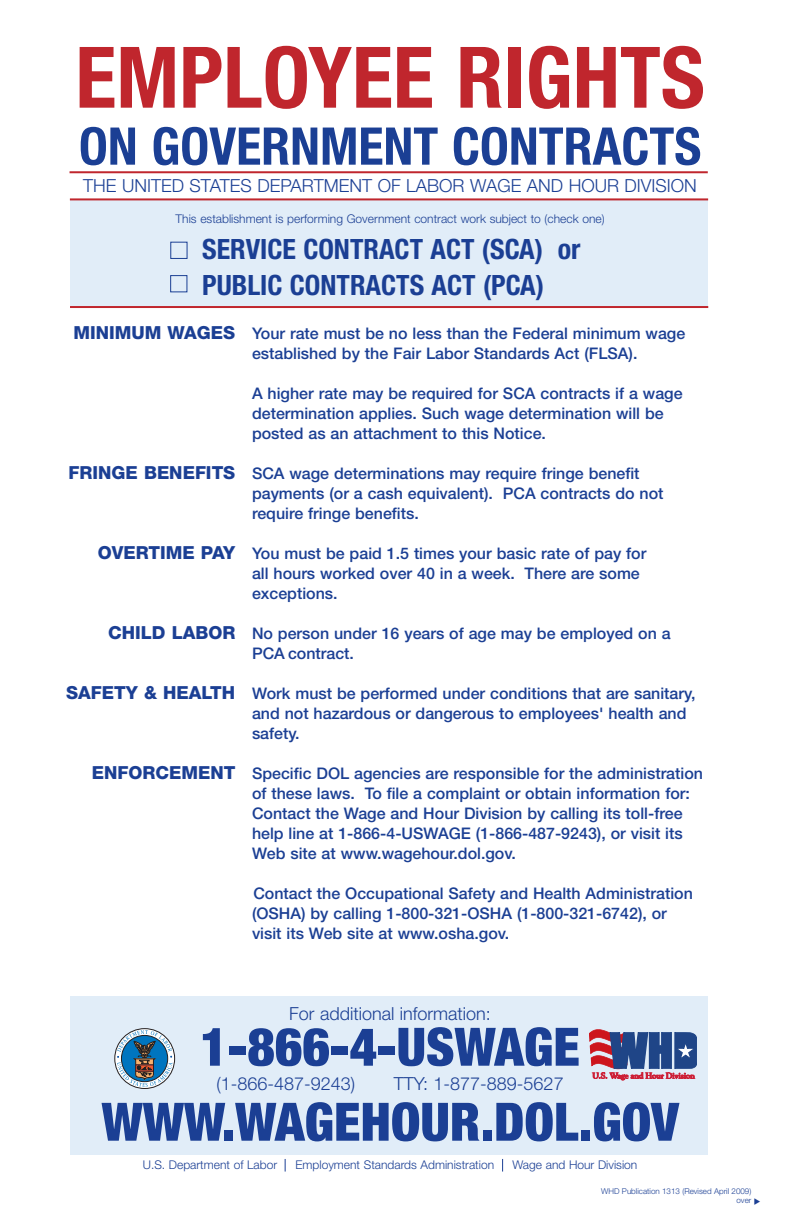
<style>
.page{position:relative;width:792px;height:1224px;background:#fff}
.page>*{position:absolute;margin:0;border:0;box-sizing:border-box;transform-origin:0 0}
.t1{font:700 condensed 85px "Helvetica Neue";color:#c0262d}
.t2{font:900 condensed 53px "Helvetica Neue";color:#1b3f94}
.t3{font:900 condensed 53px "Helvetica Neue";color:#1b3f94}
.t4{font:700 condensed 52px "Helvetica Neue";color:#1b3f94}
.t5{font:700 condensed 28px/36px "Helvetica Neue";color:#1b3f94}
.t6{font:300 18px "Helvetica Neue";color:#1b3f94}
.t7{font:800 18px "Helvetica Neue";color:#1b3f94}
.t8{font:500 16px/20px "Helvetica Neue";color:#1b3f94}
.t9{font:300 12px "Helvetica Neue";color:#1b3f94}
.t10{font:300 8px/9px "Helvetica Neue";color:#1b3f94;text-align:right}
</style>
<div class="page">
<div style="left:71px;top:200px;width:637px;height:106px;background:#e1edf8"></div>
<div style="left:70px;top:996px;width:638px;height:159px;background:#e1edf8"></div>
<hr style="left:70px;top:171px;width:638px;height:2px;background:#c0262d">
<hr style="left:70px;top:198px;width:638px;height:2px;background:#c0262d">
<hr style="left:70px;top:306px;width:638px;height:2px;background:#c0262d">
<div style="left:170px;top:242px;width:18px;height:17px;border:1px solid #1b3f94"></div>
<div style="left:170px;top:275px;width:17px;height:17px;border:1px solid #1b3f94"></div>
<svg style="left:285px;top:1159px;width:1px;height:13px"></svg>
<svg style="left:502px;top:1159px;width:1px;height:13px"></svg>
<div style="left:114px;top:1028px;width:61px;height:61px;border:1px solid #231f20;border-radius:50%"></div>
<svg style="left:117px;top:1030px;width:55px;height:57px"></svg>
<svg style="left:590px;top:1030px;width:107px;height:50px"></svg>
<h1 class="t1" style="left:75px;top:47px;width:631px">EMPLOYEE RIGHTS</h1>
<h3 class="t4" style="left:79px;top:128px;width:624px">ON GOVERNMENT CONTRACTS</h3>
<p class="t6" style="left:83px;top:179px;width:615px">THE UNITED STATES DEPARTMENT OF LABOR WAGE AND HOUR DIVISION</p>
<p class="t9" style="left:176px;top:214px;width:430px">This establishment is performing Government contract work subject to (check one)</p>
<h3 class="t5" style="left:202px;top:233px;width:380px">SERVICE CONTRACT ACT (SCA) or<br>PUBLIC CONTRACTS ACT (PCA)</h3>
<p class="t8" style="left:252px;top:324px;width:435px">Your rate must be no less than the Federal minimum wage established by the Fair Labor Standards Act (FLSA).</p>
<p class="t8" style="left:252px;top:384px;width:432px">A higher rate may be required for SCA contracts if a wage determination applies. Such wage determination will be posted as an attachment to this Notice.</p>
<p class="t8" style="left:252px;top:464px;width:413px">SCA wage determinations may require fringe benefit payments (or a cash equivalent). PCA contracts do not require fringe benefits.</p>
<p class="t8" style="left:252px;top:544px;width:396px">You must be paid 1.5 times your basic rate of pay for all hours worked over 40 in a week. There are some exceptions.</p>
<p class="t8" style="left:252px;top:624px;width:420px">No person under 16 years of age may be employed on a<br>PCA contract.</p>
<p class="t8" style="left:252px;top:684px;width:445px">Work must be performed under conditions that are sanitary, and not hazardous or dangerous to employees' health and safety.</p>
<p class="t8" style="left:252px;top:764px;width:453px">Specific DOL agencies are responsible for the administration of these laws. To file a complaint or obtain information for:<br>Contact the Wage and Hour Division by calling its toll-free help line at 1-866-4-USWAGE (1-866-487-9243), or visit its Web site at www.wagehour.dol.gov.</p>
<p class="t8" style="left:252px;top:884px;width:442px">Contact the Occupational Safety and Health Administration (OSHA) by calling 1-800-321-OSHA (1-800-321-6742), or visit its Web site at www.osha.gov.</p>
<p class="t7" style="left:73px;top:327px;width:163px">MINIMUM WAGES</p>
<p class="t7" style="left:68px;top:467px;width:168px">FRINGE BENEFITS</p>
<p class="t7" style="left:98px;top:547px;width:139px">OVERTIME PAY</p>
<p class="t7" style="left:108px;top:627px;width:129px">CHILD LABOR</p>
<p class="t7" style="left:66px;top:687px;width:171px">SAFETY &amp; HEALTH</p>
<p class="t7" style="left:92px;top:767px;width:145px">ENFORCEMENT</p>
<p class="t6" style="left:289px;top:1007px;width:203px">For additional information:</p>
<h2 class="t3" style="left:200px;top:1014px;width:381px">1-866-4-USWAGE</h2>
<p class="t6" style="left:216px;top:1077px;width:140px">(1-866-487-9243)</p>
<p class="t6" style="left:394px;top:1077px;width:171px">TTY: 1-877-889-5627</p>
<h2 class="t2" style="left:102px;top:1103px;width:579px">WWW.WAGEHOUR.DOL.GOV</h2>
<p class="t9" style="left:143px;top:1160px;width:136px">U.S. Department of Labor</p>
<p class="t9" style="left:296px;top:1160px;width:200px">Employment Standards Administration</p>
<p class="t9" style="left:513px;top:1160px;width:126px">Wage and Hour Division</p>
<p class="t10" style="left:601px;top:1187px;width:152px">WHD Publication 1313 (Revised April 2009) over</p>
</div>
